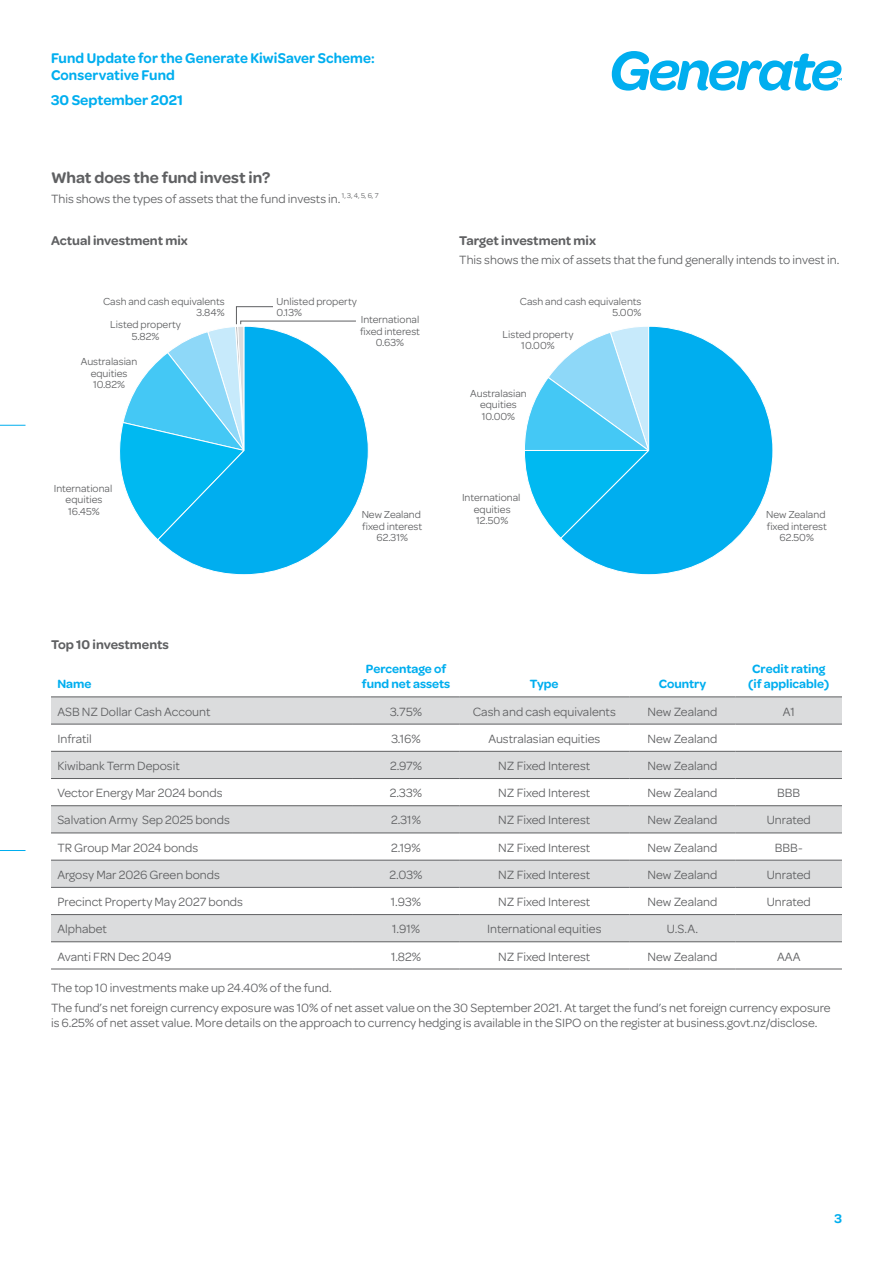
<style>
.page{position:relative;width:893px;height:1263px;background:#fff}
.page>*{position:absolute;margin:0;border:0;box-sizing:border-box;transform-origin:0 0}
.t1{font:600 16.5px "Omnes";color:#5f6062}
.t2{font:600 15px/16.5px "Omnes";letter-spacing:.005em;color:#00aeef;scale:.96 1}
.t3{font:600 15px "Omnes";letter-spacing:.005em;color:#00aeef}
.t4{font:600 13.5px "Omnes";color:#5f6062}
.t5{font:600 13.5px "Omnes";color:#00aeef}
.t6{font:12.75px/19.2px "Omnes";color:#5f6062}
.t7{font:600 12.75px/15px "Omnes";color:#00aeef;text-align:center}
.t8{font:10.8px/11.6px "Omnes";color:#5f6062;text-align:center}
</style>
<div class="page">
<svg style="left:612px;top:51px;width:230px;height:40px"></svg>
<svg style="left:0;top:425px;width:26px;height:1px"></svg>
<svg style="left:0;top:850px;width:26px;height:1px"></svg>
<svg style="left:159px;top:398px;width:210px;height:177px"></svg>
<svg style="left:119px;top:306px;width:237px;height:234px"></svg>
<svg style="left:524px;top:364px;width:36px;height:173px"></svg>
<svg style="left:560px;top:326px;width:213px;height:249px"></svg>
<svg style="left:51px;top:698px;width:791px;height:243px;fill:#dbdcdd"></svg>
<hr style="left:51px;top:751px;width:302px;height:1px;background:#5f6062">
<hr style="left:353px;top:751px;width:106px;height:1px;background:#5f6062">
<hr style="left:459px;top:751px;width:170px;height:1px;background:#5f6062">
<hr style="left:629px;top:751px;width:107px;height:1px;background:#5f6062">
<hr style="left:736px;top:751px;width:106px;height:1px;background:#5f6062">
<hr style="left:51px;top:778px;width:302px;height:1px;background:#5f6062">
<hr style="left:353px;top:778px;width:106px;height:1px;background:#5f6062">
<hr style="left:459px;top:778px;width:170px;height:1px;background:#5f6062">
<hr style="left:629px;top:778px;width:107px;height:1px;background:#5f6062">
<hr style="left:736px;top:778px;width:106px;height:1px;background:#5f6062">
<hr style="left:51px;top:805px;width:302px;height:1px;background:#5f6062">
<hr style="left:353px;top:805px;width:106px;height:1px;background:#5f6062">
<hr style="left:459px;top:805px;width:170px;height:1px;background:#5f6062">
<hr style="left:629px;top:805px;width:107px;height:1px;background:#5f6062">
<hr style="left:736px;top:805px;width:106px;height:1px;background:#5f6062">
<hr style="left:51px;top:833px;width:302px;height:1px;background:#5f6062">
<hr style="left:353px;top:833px;width:106px;height:1px;background:#5f6062">
<hr style="left:459px;top:833px;width:170px;height:1px;background:#5f6062">
<hr style="left:629px;top:833px;width:107px;height:1px;background:#5f6062">
<hr style="left:736px;top:833px;width:106px;height:1px;background:#5f6062">
<hr style="left:51px;top:860px;width:302px;height:1px;background:#5f6062">
<hr style="left:353px;top:860px;width:106px;height:1px;background:#5f6062">
<hr style="left:459px;top:860px;width:170px;height:1px;background:#5f6062">
<hr style="left:629px;top:860px;width:107px;height:1px;background:#5f6062">
<hr style="left:736px;top:860px;width:106px;height:1px;background:#5f6062">
<hr style="left:51px;top:887px;width:302px;height:1px;background:#5f6062">
<hr style="left:353px;top:887px;width:106px;height:1px;background:#5f6062">
<hr style="left:459px;top:887px;width:170px;height:1px;background:#5f6062">
<hr style="left:629px;top:887px;width:107px;height:1px;background:#5f6062">
<hr style="left:736px;top:887px;width:106px;height:1px;background:#5f6062">
<hr style="left:51px;top:914px;width:302px;height:1px;background:#5f6062">
<hr style="left:353px;top:914px;width:106px;height:1px;background:#5f6062">
<hr style="left:459px;top:914px;width:170px;height:1px;background:#5f6062">
<hr style="left:629px;top:914px;width:107px;height:1px;background:#5f6062">
<hr style="left:736px;top:914px;width:106px;height:1px;background:#5f6062">
<hr style="left:51px;top:941px;width:302px;height:1px;background:#5f6062">
<hr style="left:353px;top:941px;width:106px;height:1px;background:#5f6062">
<hr style="left:459px;top:941px;width:170px;height:1px;background:#5f6062">
<hr style="left:629px;top:941px;width:107px;height:1px;background:#5f6062">
<hr style="left:736px;top:941px;width:106px;height:1px;background:#5f6062">
<hr style="left:51px;top:969px;width:302px;height:1px;background:#5f6062">
<hr style="left:353px;top:969px;width:106px;height:1px;background:#5f6062">
<hr style="left:459px;top:969px;width:170px;height:1px;background:#5f6062">
<hr style="left:629px;top:969px;width:107px;height:1px;background:#5f6062">
<hr style="left:736px;top:969px;width:106px;height:1px;background:#5f6062">
<hr style="left:51px;top:697px;width:302px;height:1px;background:#5f6062">
<hr style="left:353px;top:697px;width:106px;height:1px;background:#5f6062">
<hr style="left:459px;top:697px;width:170px;height:1px;background:#5f6062">
<hr style="left:629px;top:697px;width:107px;height:1px;background:#5f6062">
<hr style="left:736px;top:697px;width:106px;height:1px;background:#5f6062">
<hr style="left:51px;top:724px;width:302px;height:1px;background:#5f6062">
<hr style="left:353px;top:724px;width:106px;height:1px;background:#5f6062">
<hr style="left:459px;top:724px;width:170px;height:1px;background:#5f6062">
<hr style="left:629px;top:724px;width:107px;height:1px;background:#5f6062">
<hr style="left:736px;top:724px;width:106px;height:1px;background:#5f6062">
<p class="t2" style="left:51px;top:50px;width:339px">Fund Update for the Generate KiwiSaver Scheme:<br>Conservative Fund</p>
<p class="t3" style="left:51px;top:91px;width:134px">30 September 2021</p>
<p class="t1" style="left:51px;top:168px;width:221px">What does the fund invest in?</p>
<p class="t6" style="left:51px;top:189px;width:329px">This shows the types of assets that the fund invests in. <sup>1,</sup> <sup>3,</sup> <sup>4,</sup> <sup>5,</sup> <sup>6,</sup> <sup>7</sup></p>
<p class="t4" style="left:51px;top:232px;width:138px">Actual investment mix</p>
<p class="t4" style="left:459px;top:232px;width:138px">Target investment mix</p>
<p class="t6" style="left:459px;top:250px;width:382px">This shows the mix of assets that the fund generally intends to invest in.</p>
<p class="t8" style="left:103px;top:296px;width:123px;text-align:right">Cash and cash equivalents<br>3.84%</p>
<p class="t8" style="left:277px;top:296px;width:82px;text-align:left">Unlisted property<br>0.13%</p>
<p class="t8" style="left:360px;top:314px;width:62px">International fixed interest<br>0.63%</p>
<p class="t8" style="left:110px;top:319px;width:72px">Listed property<br>5.82%</p>
<p class="t8" style="left:81px;top:356px;width:58px">Australasian equities<br>10.82%</p>
<p class="t8" style="left:54px;top:483px;width:60px">International equities<br>16.45%</p>
<p class="t8" style="left:362px;top:509px;width:62px">New Zealand fixed interest<br>62.31%</p>
<p class="t8" style="left:520px;top:296px;width:123px;text-align:right">Cash and cash equivalents<br>5.00%</p>
<p class="t8" style="left:503px;top:328px;width:72px">Listed property<br>10.00%</p>
<p class="t8" style="left:470px;top:387px;width:58px">Australasian equities<br>10.00%</p>
<p class="t8" style="left:462px;top:492px;width:60px">International equities<br>12.50%</p>
<p class="t4" style="left:51px;top:636px;width:119px">Top 10 investments</p>
<p class="t7" style="left:57px;top:677px;width:36px">Name</p>
<p class="t7" style="left:362px;top:662px;width:90px">Percentage of fund net assets</p>
<p class="t7" style="left:530px;top:677px;width:30px">Type</p>
<p class="t7" style="left:659px;top:677px;width:49px">Country</p>
<p class="t8" style="left:766px;top:509px;width:62px">New Zealand fixed interest<br>62.50%</p>
<p class="t7" style="left:748px;top:662px;width:82px">Credit rating (if applicable)</p>
<p class="t6" style="left:57px;top:702px;width:155px">ASB NZ Dollar Cash Account</p>
<p class="t6" style="left:390px;top:702px;width:34px">3.75%</p>
<p class="t6" style="left:473px;top:702px;width:145px">Cash and cash equivalents</p>
<p class="t6" style="left:648px;top:702px;width:71px">New Zealand</p>
<p class="t6" style="left:783px;top:702px;width:14px">A1</p>
<p class="t6" style="left:57px;top:729px;width:36px">Infratil</p>
<p class="t6" style="left:391px;top:729px;width:31px">3.16%</p>
<p class="t6" style="left:488px;top:729px;width:113px">Australasian equities</p>
<p class="t6" style="left:648px;top:729px;width:71px">New Zealand</p>
<p class="t6" style="left:57px;top:756px;width:124px">Kiwibank Term Deposit</p>
<p class="t6" style="left:390px;top:756px;width:33px">2.97%</p>
<p class="t6" style="left:498px;top:756px;width:93px">NZ Fixed Interest</p>
<p class="t6" style="left:648px;top:756px;width:71px">New Zealand</p>
<p class="t6" style="left:57px;top:783px;width:167px">Vector Energy Mar 2024 bonds</p>
<p class="t6" style="left:390px;top:783px;width:34px">2.33%</p>
<p class="t6" style="left:498px;top:783px;width:93px">NZ Fixed Interest</p>
<p class="t6" style="left:647px;top:783px;width:71px">New Zealand</p>
<p class="t6" style="left:777px;top:783px;width:25px">BBB</p>
<p class="t6" style="left:57px;top:811px;width:174px">Salvation Army Sep 2025 bonds</p>
<p class="t6" style="left:391px;top:811px;width:31px">2.31%</p>
<p class="t6" style="left:498px;top:811px;width:93px">NZ Fixed Interest</p>
<p class="t6" style="left:647px;top:811px;width:71px">New Zealand</p>
<p class="t6" style="left:767px;top:811px;width:46px">Unrated</p>
<p class="t6" style="left:57px;top:838px;width:142px">TR Group Mar 2024 bonds</p>
<p class="t6" style="left:391px;top:838px;width:31px">2.19%</p>
<p class="t6" style="left:498px;top:838px;width:93px">NZ Fixed Interest</p>
<p class="t6" style="left:648px;top:838px;width:71px">New Zealand</p>
<p class="t6" style="left:775px;top:838px;width:29px">BBB-</p>
<p class="t6" style="left:57px;top:865px;width:164px">Argosy Mar 2026 Green bonds</p>
<p class="t6" style="left:390px;top:865px;width:34px">2.03%</p>
<p class="t6" style="left:498px;top:865px;width:93px">NZ Fixed Interest</p>
<p class="t6" style="left:648px;top:865px;width:71px">New Zealand</p>
<p class="t6" style="left:767px;top:865px;width:46px">Unrated</p>
<p class="t6" style="left:57px;top:892px;width:187px">Precinct Property May 2027 bonds</p>
<p class="t6" style="left:391px;top:892px;width:32px">1.93%</p>
<p class="t6" style="left:498px;top:892px;width:93px">NZ Fixed Interest</p>
<p class="t6" style="left:648px;top:892px;width:71px">New Zealand</p>
<p class="t6" style="left:767px;top:892px;width:46px">Unrated</p>
<p class="t6" style="left:57px;top:919px;width:51px">Alphabet</p>
<p class="t6" style="left:392px;top:919px;width:30px">1.91%</p>
<p class="t6" style="left:487px;top:919px;width:116px">International equities</p>
<p class="t6" style="left:667px;top:919px;width:33px">U.S.A.</p>
<p class="t6" style="left:57px;top:947px;width:116px">Avanti FRN Dec 2049</p>
<p class="t6" style="left:391px;top:947px;width:32px">1.82%</p>
<p class="t6" style="left:498px;top:947px;width:93px">NZ Fixed Interest</p>
<p class="t6" style="left:648px;top:947px;width:71px">New Zealand</p>
<p class="t6" style="left:777px;top:947px;width:25px">AAA</p>
<p class="t6" style="left:51px;top:979px;width:781px">The top 10 investments make up 24.40% of the fund.<br>The fund’s net foreign currency exposure was 10% of net asset value on the 30 September 2021. At target the fund’s net foreign currency exposure</p>
<p class="t6" style="left:51px;top:1013px;width:768px">is 6.25% of net asset value. More details on the approach to currency hedging is available in the SIPO on the register at business.govt.nz/disclose.</p>
<p class="t5" style="left:834px;top:1210px;width:9px">3</p>
</div>
